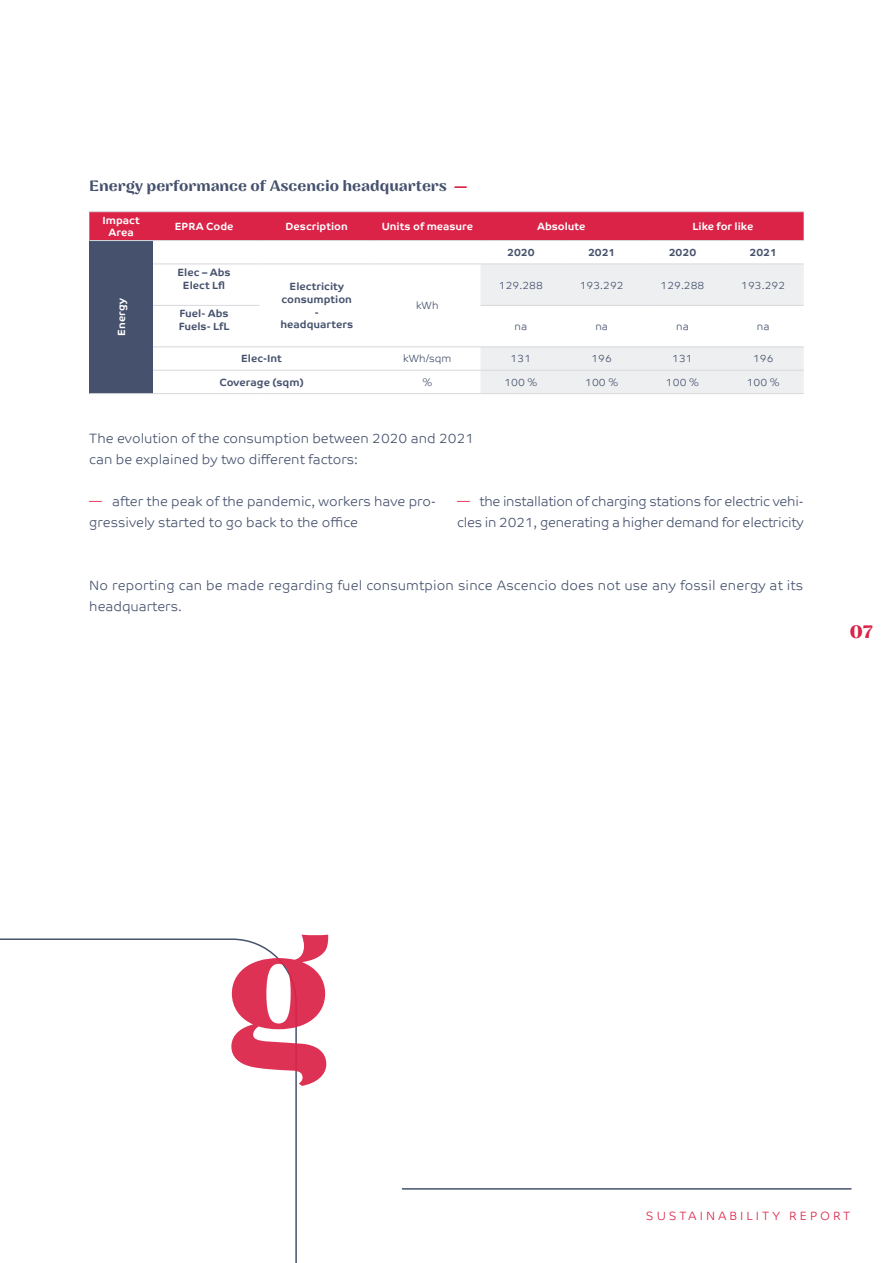
<style>
.page{position:relative;width:893px;height:1263px;background:#fff}
.page>*{position:absolute;margin:0;border:0;box-sizing:border-box;transform-origin:0 0}
.t1{font:700 18px "Nazare";color:#db2348}
.t2{font:600 15px "Nazare";color:#46526d}
.t3{font:300 13.5px/21px "Co Text";color:#46526d}
.t4{font:300 12px "Co Text";letter-spacing:.25em;color:#db2348}
.t5{font:700 10.5px/12.6px "Co Text";color:#46526d;text-align:center}
.t6{font:300 10.5px "Co Text";color:#46526d}
.t7{font:700 10.5px/12.6px "Co Text";color:#fff;text-align:center}
.s1{color:#db2348}
</style>
<div class="page">
<hr style="left:402px;top:1188px;width:449px;height:1px;background:#46526d">
<div style="left:89px;top:212px;width:715px;height:28px;background:#db2348"></div>
<div style="left:89px;top:241px;width:64px;height:153px;background:#46526d"></div>
<svg style="left:480px;top:265px;width:324px;height:128px"></svg>
<hr style="left:89px;top:211px;width:64px;height:1px;background:#d7d7dd">
<hr style="left:153px;top:211px;width:106px;height:1px;background:#d7d7dd">
<hr style="left:259px;top:211px;width:115px;height:1px;background:#d7d7dd">
<hr style="left:374px;top:211px;width:106px;height:1px;background:#d7d7dd">
<hr style="left:480px;top:211px;width:81px;height:1px;background:#d7d7dd">
<hr style="left:561px;top:211px;width:81px;height:1px;background:#d7d7dd">
<hr style="left:642px;top:211px;width:81px;height:1px;background:#d7d7dd">
<hr style="left:723px;top:211px;width:81px;height:1px;background:#d7d7dd">
<hr style="left:89px;top:240px;width:64px;height:1px;background:#d7d7dd">
<hr style="left:153px;top:240px;width:106px;height:1px;background:#d7d7dd">
<hr style="left:259px;top:240px;width:115px;height:1px;background:#d7d7dd">
<hr style="left:374px;top:240px;width:106px;height:1px;background:#d7d7dd">
<hr style="left:480px;top:240px;width:81px;height:1px;background:#d7d7dd">
<hr style="left:561px;top:240px;width:81px;height:1px;background:#d7d7dd">
<hr style="left:642px;top:240px;width:81px;height:1px;background:#d7d7dd">
<hr style="left:723px;top:240px;width:81px;height:1px;background:#d7d7dd">
<hr style="left:153px;top:264px;width:106px;height:1px;background:#d7d7dd">
<hr style="left:259px;top:264px;width:115px;height:1px;background:#d7d7dd">
<hr style="left:374px;top:264px;width:106px;height:1px;background:#d7d7dd">
<hr style="left:480px;top:264px;width:81px;height:1px;background:#d7d7dd">
<hr style="left:561px;top:264px;width:81px;height:1px;background:#d7d7dd">
<hr style="left:642px;top:264px;width:81px;height:1px;background:#d7d7dd">
<hr style="left:723px;top:264px;width:81px;height:1px;background:#d7d7dd">
<hr style="left:153px;top:305px;width:106px;height:1px;background:#d7d7dd">
<hr style="left:480px;top:305px;width:81px;height:1px;background:#d7d7dd">
<hr style="left:561px;top:305px;width:81px;height:1px;background:#d7d7dd">
<hr style="left:642px;top:305px;width:81px;height:1px;background:#d7d7dd">
<hr style="left:723px;top:305px;width:81px;height:1px;background:#d7d7dd">
<hr style="left:153px;top:346px;width:106px;height:1px;background:#d7d7dd">
<hr style="left:259px;top:346px;width:115px;height:1px;background:#d7d7dd">
<hr style="left:374px;top:346px;width:106px;height:1px;background:#d7d7dd">
<hr style="left:480px;top:346px;width:81px;height:1px;background:#d7d7dd">
<hr style="left:561px;top:346px;width:81px;height:1px;background:#d7d7dd">
<hr style="left:642px;top:346px;width:81px;height:1px;background:#d7d7dd">
<hr style="left:723px;top:346px;width:81px;height:1px;background:#d7d7dd">
<hr style="left:153px;top:370px;width:106px;height:1px;background:#d7d7dd">
<hr style="left:259px;top:370px;width:115px;height:1px;background:#d7d7dd">
<hr style="left:374px;top:370px;width:106px;height:1px;background:#d7d7dd">
<hr style="left:480px;top:370px;width:81px;height:1px;background:#d7d7dd">
<hr style="left:561px;top:370px;width:81px;height:1px;background:#d7d7dd">
<hr style="left:642px;top:370px;width:81px;height:1px;background:#d7d7dd">
<hr style="left:723px;top:370px;width:81px;height:1px;background:#d7d7dd">
<hr style="left:89px;top:393px;width:64px;height:1px;background:#d7d7dd">
<hr style="left:153px;top:393px;width:106px;height:1px;background:#d7d7dd">
<hr style="left:259px;top:393px;width:115px;height:1px;background:#d7d7dd">
<hr style="left:374px;top:393px;width:106px;height:1px;background:#d7d7dd">
<hr style="left:480px;top:393px;width:81px;height:1px;background:#d7d7dd">
<hr style="left:561px;top:393px;width:81px;height:1px;background:#d7d7dd">
<hr style="left:642px;top:393px;width:81px;height:1px;background:#d7d7dd">
<hr style="left:723px;top:393px;width:81px;height:1px;background:#d7d7dd">
<svg style="left:0;top:938px;width:297px;height:325px"></svg>
<svg style="left:231px;top:935px;width:97px;height:151px"></svg>
<p class="t2" style="left:89px;top:176px;width:380px">Energy performance of Ascencio headquarters <span class="s1">—</span></p>
<p class="t7" style="left:103px;top:214px;width:39px">Impact<br>Area</p>
<p class="t7" style="left:175px;top:220px;width:60px">EPRA Code</p>
<p class="t7" style="left:286px;top:220px;width:64px">Description</p>
<p class="t7" style="left:382px;top:220px;width:93px">Units of measure</p>
<p class="t7" style="left:537px;top:220px;width:50px">Absolute</p>
<p class="t7" style="left:692px;top:220px;width:62px">Like for like</p>
<p class="t7" style="left:115px;top:336px;width:39px;rotate:-90deg">Energy</p>
<p class="t5" style="left:507px;top:246px;width:29px">2020</p>
<p class="t5" style="left:588px;top:246px;width:29px">2021</p>
<p class="t5" style="left:669px;top:246px;width:29px">2020</p>
<p class="t5" style="left:750px;top:246px;width:29px">2021</p>
<p class="t5" style="left:177px;top:266px;width:55px">Elec – Abs</p>
<p class="t5" style="left:183px;top:279px;width:44px">Elect Lfl</p>
<p class="t5" style="left:282px;top:280px;width:72px">Electricity consumption -</p>
<p class="t5" style="left:280px;top:318px;width:74px">headquarters</p>
<p class="t6" style="left:499px;top:279px;width:45px">129.288</p>
<p class="t6" style="left:580px;top:279px;width:45px">193.292</p>
<p class="t6" style="left:660px;top:279px;width:45px">129.288</p>
<p class="t6" style="left:741px;top:279px;width:45px">193.292</p>
<p class="t6" style="left:416px;top:299px;width:24px">kWh</p>
<p class="t5" style="left:179px;top:307px;width:51px">Fuel- Abs</p>
<p class="t5" style="left:179px;top:320px;width:52px">Fuels- LfL</p>
<p class="t6" style="left:515px;top:320px;width:14px">na</p>
<p class="t6" style="left:595px;top:320px;width:14px">na</p>
<p class="t6" style="left:676px;top:320px;width:14px">na</p>
<p class="t6" style="left:757px;top:320px;width:14px">na</p>
<p class="t5" style="left:241px;top:352px;width:42px">Elec-Int</p>
<p class="t6" style="left:403px;top:353px;width:50px">kWh/sqm</p>
<p class="t6" style="left:511px;top:353px;width:22px">131</p>
<p class="t6" style="left:591px;top:353px;width:22px">196</p>
<p class="t6" style="left:672px;top:353px;width:22px">131</p>
<p class="t6" style="left:753px;top:353px;width:22px">196</p>
<p class="t5" style="left:219px;top:376px;width:86px">Coverage (sqm)</p>
<p class="t6" style="left:422px;top:376px;width:11px">%</p>
<p class="t6" style="left:504px;top:376px;width:35px">100 %</p>
<p class="t6" style="left:585px;top:376px;width:35px">100 %</p>
<p class="t6" style="left:666px;top:376px;width:35px">100 %</p>
<p class="t6" style="left:747px;top:376px;width:35px">100 %</p>
<p class="t3" style="left:89px;top:428px;width:386px">The evolution of the consumption between 2020 and 2021 can be explained by two different factors:</p>
<p class="t3" style="left:89px;top:491px;width:348px;text-indent:23px">after the peak of the pandemic, workers have pro&shy;gressively started to go back to the office</p>
<p class="t3" style="left:457px;top:491px;width:348px;text-align:right">the installation of charging stations for electric vehi&shy;cles in 2021, generating a higher demand for electricity</p>
<p class="t3" style="left:89px;top:575px;width:715px">No reporting can be made regarding fuel consumtpion since Ascencio does not use any fossil energy at its headquarters.</p>
<p class="t1" style="left:849px;top:621px;width:25px">07</p>
<p class="t4" style="left:646px;top:1208px;width:206px">SUSTAINABILITY REPORT</p>
</div>
